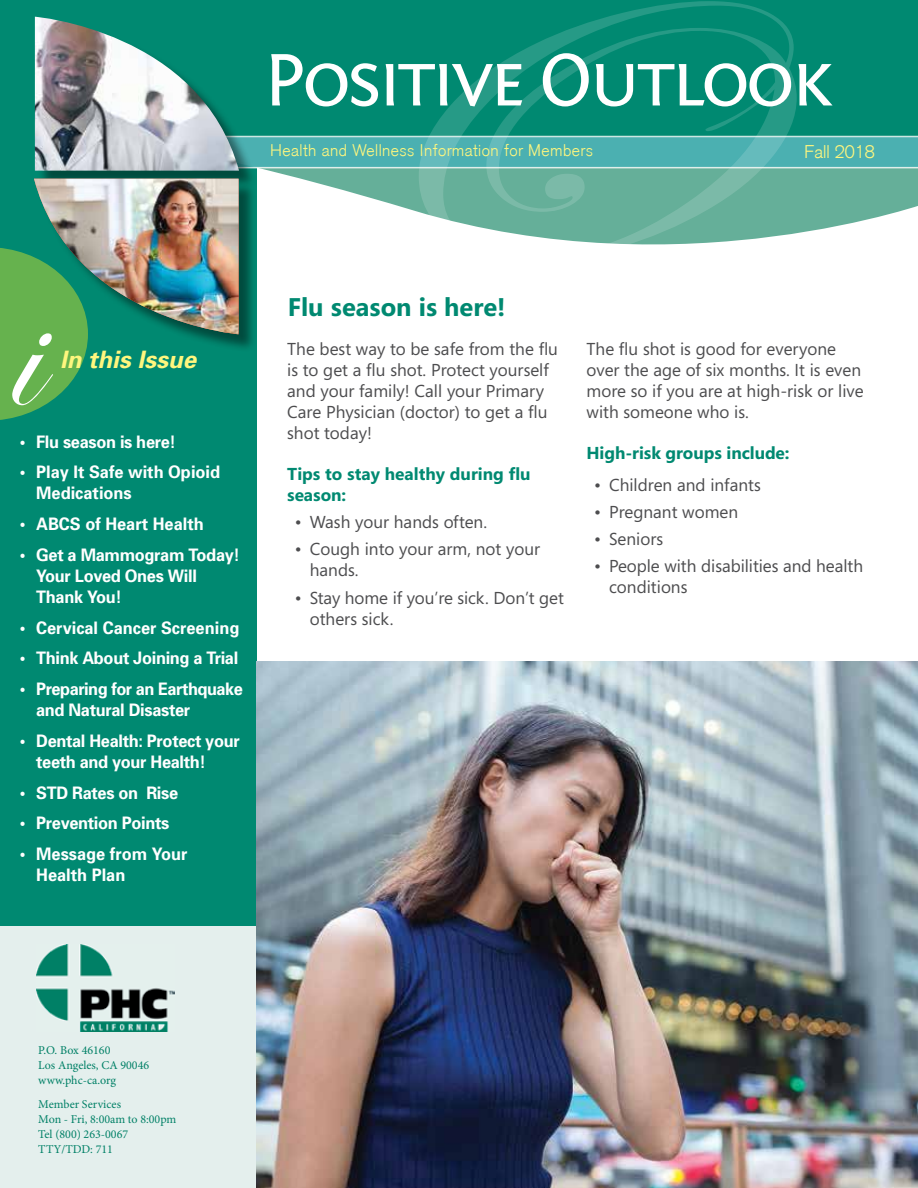
<style>
.page{position:relative;width:918px;height:1188px;background:#fff}
.page>*{position:absolute;margin:0;border:0;box-sizing:border-box;transform-origin:0 0}
.t1{font:78px "Fontin Sans Small Caps";letter-spacing:-.05em;color:#fff}
.t2{font:700 25.5px "Segoe";color:#008971}
.t3{font:italic 700 24px "Univers";color:#fff67e}
.t4{font:300 18px "Akzidenz Grotesk";color:#fff67e}
.t5{font:17.25px/21px "Segoe";color:#4d4d4f}
.t6{font:700 17.25px/21px "Univers";letter-spacing:-.02em;color:#fff;scale:.95 1}
.t7{font:700 17.25px/21px "Univers";color:#fff;scale:.95 1}
.t8{font:700 17.25px/21px "Segoe";letter-spacing:-.005em;color:#008971}
.t9{font:300 16.5px "Akzidenz Grotesk";letter-spacing:.025em;color:#fff67e}
.t10{font:12px/15px "Minion Pro";color:#008066}
</style>
<div class="page">
<div style="left:0;top:135px;width:256px;height:810px;background:#008971"></div>
<div style="left:0;top:927px;width:257px;height:261px;background:#e4efed"></div>
<svg style="left:35px;top:168px;width:883px;height:65px;fill:#65af99"></svg>
<div style="left:0;top:0;width:918px;height:137px;background:#008971"></div>
<svg style="left:257px;top:136px;width:661px;height:32px;background:#55b4b4"></svg>
<div style="left:37px;top:19px;width:220px;height:171px;background:#000;opacity:.45"></div>
<img style="left:35px;top:17px;width:204px;height:154px">
<svg style="left:419px;top:1px;width:378px;height:244px"></svg>
<div style="left:37px;top:181px;width:220px;height:172px;background:#000;opacity:.45"></div>
<svg style="left:0;top:248px;width:239px;height:172px"></svg>
<img style="left:34px;top:179px;width:205px;height:155px">
<img style="left:256px;top:662px;width:662px;height:526px">
<img style="left:37px;top:944px;width:138px;height:87px">
<h1 class="t1" style="left:263px;top:37px;width:571px">Positive Outlook</h1>
<p class="t9" style="left:270px;top:140px;width:324px">Health and Wellness Information for Members</p>
<p class="t4" style="left:804px;top:142px;width:72px">Fall 2018</p>
<h3 class="t3" style="left:60px;top:344px;width:138px">In this Issue</h3>
<p class="t6" style="left:20px;top:430px;width:166px">• Flu season is here!</p>
<p class="t7" style="left:36px;top:461px;width:195px;text-indent:-17px">• Play It Safe with Opioid<br>Medications</p>
<p class="t7" style="left:20px;top:513px;width:195px">• ABCS of Heart Health</p>
<p class="t6" style="left:36px;top:544px;width:216px;text-indent:-17px">• Get a Mammogram Today!<br>Your Loved Ones Will<br>Thank You!</p>
<p class="t7" style="left:20px;top:616px;width:233px">• Cervical Cancer Screening</p>
<p class="t6" style="left:20px;top:647px;width:232px">• Think About Joining a Trial</p>
<p class="t6" style="left:36px;top:678px;width:219px;text-indent:-17px">• Preparing for an Earthquake and Natural Disaster</p>
<p class="t6" style="left:36px;top:730px;width:216px;text-indent:-17px">• Dental Health: Protect your teeth and your Health!</p>
<p class="t6" style="left:20px;top:781px;width:168px">• STD Rates on Rise</p>
<p class="t6" style="left:20px;top:812px;width:159px">• Prevention Points</p>
<p class="t7" style="left:36px;top:843px;width:161px;text-indent:-17px">• Message from Your<br>Health Plan</p>
<h2 class="t2" style="left:288px;top:289px;width:219px">Flu season is here!</h2>
<p class="t5" style="left:287px;top:338px;width:272px">The best way to be safe from the flu is to get a flu shot. Protect yourself and your family! Call your Primary<br>Care Physician (doctor) to get a flu shot today!</p>
<p class="t8" style="left:287px;top:462px;width:245px">Tips to stay healthy during flu season:</p>
<p class="t5" style="left:295px;top:511px;width:194px">• Wash your hands often.</p>
<p class="t5" style="left:310px;top:538px;width:232px;text-indent:-15px">• Cough into your arm, not your hands.</p>
<p class="t5" style="left:310px;top:587px;width:256px;text-indent:-15px">• Stay home if you’re sick. Don’t get others sick.</p>
<p class="t5" style="left:587px;top:338px;width:279px">The flu shot is good for everyone over the age of six months. It is even more so if you are at high-risk or live with someone who is.</p>
<p class="t8" style="left:587px;top:441px;width:205px">High-risk groups include:</p>
<p class="t5" style="left:594px;top:473px;width:168px">• Children and infants</p>
<p class="t5" style="left:594px;top:501px;width:146px">• Pregnant women</p>
<p class="t5" style="left:594px;top:528px;width:71px">• Seniors</p>
<p class="t5" style="left:609px;top:555px;width:256px;text-indent:-15px">• People with disabilities and health conditions</p>
<p class="t10" style="left:38px;top:1043px;width:112px">P.O. Box 46160<br>Los Angeles, CA 90046 www.phc-ca.org</p>
<p class="t10" style="left:38px;top:1097px;width:140px">Member Services<br>Mon - Fri, 8:00am to 8:00pm<br>Tel (800) 263-0067<br>TTY/TDD: 711</p>
</div>
